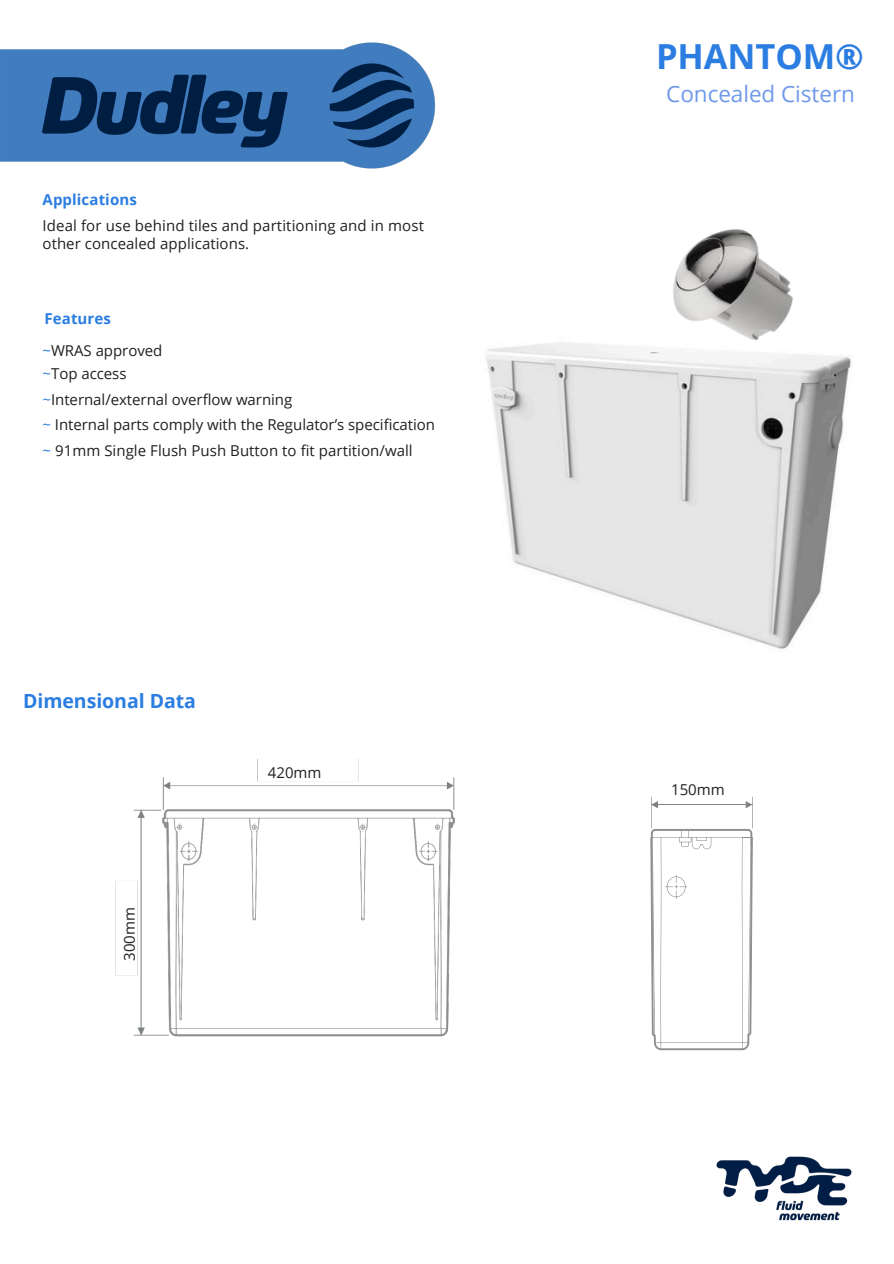
<style>
.page{position:relative;width:894px;height:1264px;background:#fff}
.page>*{position:absolute;margin:0;border:0;box-sizing:border-box;transform-origin:0 0}
.t1{font:700 34.5px "Open Sans";color:#2b7de1}
.t2{font:22.5px "Open Sans";letter-spacing:-.005em;color:#6f99e9}
.t3{font:700 19.5px "Open Sans";letter-spacing:-.005em;color:#2b7de1}
.t4{font:15px/25.8px "Open Sans";letter-spacing:.005em;color:#231f20}
.t5{font:700 15px "Open Sans";letter-spacing:.005em;color:#2b7de1}
.s1{font-weight:700;color:#2b7de1}
.s2{color:#2b7de1}
</style>
<div class="page">
<img style="left:0;top:42px;width:435px;height:127px">
<img style="left:716px;top:1156px;width:136px;height:65px">
<img style="left:115px;top:758px;width:340px;height:279px">
<svg style="left:650px;top:796px;width:102px;height:254px"></svg>
<div style="left:658px;top:778px;width:86px;height:22px;background:#fff"></div>
<img style="left:486px;top:342px;width:365px;height:307px">
<img style="left:655px;top:229px;width:153px;height:135px">
<p class="t4" style="left:43px;top:186px;width:383px"><span class="s1">Applications<br></span>Ideal for use behind tiles and partitioning and in most</p>
<p class="t4" style="left:43px;top:230px;width:208px">other concealed applications.</p>
<p class="t5" style="left:45px;top:307px;width:68px">Features</p>
<p class="t4" style="left:43px;top:337px;width:121px"><span class="s2">~</span>WRAS approved</p>
<p class="t4" style="left:43px;top:360px;width:85px"><span class="s2">~</span>Top access</p>
<p class="t4" style="left:43px;top:386px;width:251px"><span class="s2">~</span>Internal/external overflow warning</p>
<h2 class="t4" style="left:43px;top:412px;width:394px"><span class="s2">~</span> Internal parts comply with the Regulator’s specification</h2>
<p class="t4" style="left:43px;top:437px;width:371px"><span class="s2">~</span> 91mm Single Flush Push Button to fit partition/wall</p>
<p class="t3" style="left:23px;top:687px;width:174px">Dimensional Data</p>
<p class="t4" style="left:116px;top:960px;width:55px;rotate:-90deg">300mm</p>
<p class="t4" style="left:268px;top:759px;width:55px">420mm</p>
<p class="t1" style="left:655px;top:32px;width:209px">PHANTOM®</p>
<p class="t2" style="left:666px;top:78px;width:190px">Concealed Cistern</p>
<p class="t4" style="left:670px;top:776px;width:55px">150mm</p>
</div>
